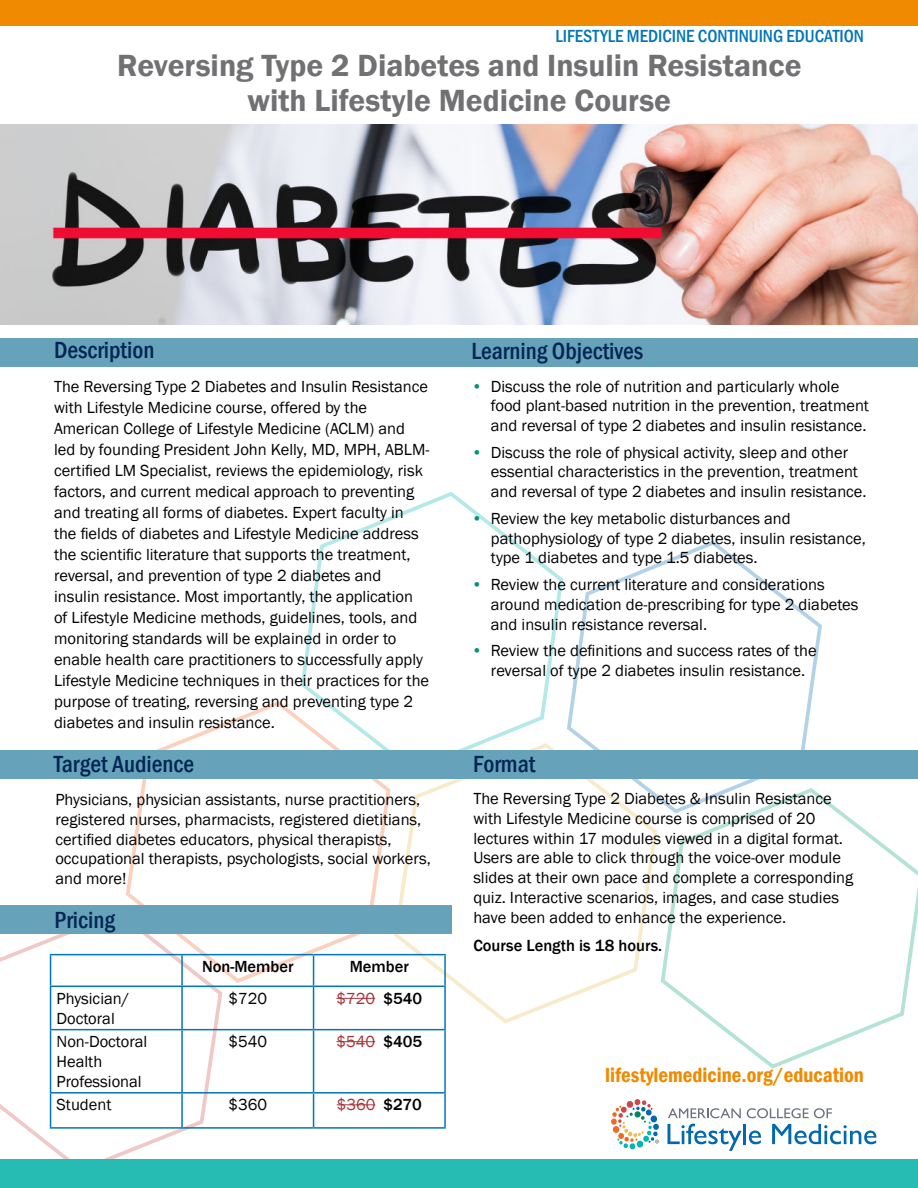
<style>
.page{position:relative;width:918px;height:1188px;background:#fff}
.page>*{position:absolute;margin:0;border:0;box-sizing:border-box;transform-origin:0 0}
.t1{font:600 31.5px/34.5px "Franklin Gothic";color:#717073;text-align:center}
.t2{font:500 condensed 24px "Franklin Gothic";color:#002554}
.t3{font:600 condensed 21px "Franklin Gothic";color:#f08a00}
.t4{font:500 condensed 18px "Franklin Gothic";color:#0076b6}
.t5{font:16.5px/19.8px "Franklin Gothic";color:#000}
.t6{font:500 16.5px "Franklin Gothic";color:#000}
.t7{font:16.5px "Franklin Gothic";color:#a6353a}
.s1{color:#009373}
.s2{font-weight:500;color:#000}
</style>
<div class="page">
<svg style="left:0;top:934px;width:224px;height:226px"></svg>
<svg style="left:124px;top:701px;width:268px;height:284px"></svg>
<svg style="left:299px;top:492px;width:264px;height:258px"></svg>
<svg style="left:392px;top:741px;width:266px;height:283px"></svg>
<svg style="left:565px;top:540px;width:257px;height:277px"></svg>
<svg style="left:659px;top:786px;width:259px;height:283px"></svg>
<div style="left:0;top:905px;width:451px;height:29px;background:#66a2b9"></div>
<div style="left:0;top:750px;width:918px;height:29px;background:#66a2b9"></div>
<div style="left:0;top:338px;width:918px;height:28px;background:#66a2b9"></div>
<img style="left:0;top:124px;width:918px;height:201px">
<svg style="left:668px;top:1108px;width:73px;height:10px"></svg>
<svg style="left:747px;top:1108px;width:85px;height:10px"></svg>
<svg style="left:667px;top:1124px;width:75px;height:27px"></svg>
<hr style="left:743px;top:1124px;width:3px;height:20px;background:#0269b1">
<svg style="left:749px;top:1131px;width:12px;height:13px"></svg>
<svg style="left:772px;top:1124px;width:104px;height:20px"></svg>
<svg style="left:611px;top:1099px;width:48px;height:51px"></svg>
<hr style="left:50px;top:954px;width:132px;height:1px;background:#0076b6">
<hr style="left:50px;top:955px;width:1px;height:31px;background:#0076b6">
<hr style="left:182px;top:954px;width:132px;height:1px;background:#0076b6">
<hr style="left:181px;top:955px;width:2px;height:31px;background:#0076b6">
<hr style="left:314px;top:954px;width:132px;height:1px;background:#0076b6">
<hr style="left:313px;top:955px;width:1px;height:31px;background:#0076b6">
<hr style="left:444px;top:955px;width:2px;height:31px;background:#0076b6">
<hr style="left:50px;top:986px;width:132px;height:1px;background:#0076b6">
<hr style="left:50px;top:987px;width:1px;height:42px;background:#0076b6">
<hr style="left:182px;top:986px;width:132px;height:1px;background:#0076b6">
<hr style="left:181px;top:987px;width:2px;height:42px;background:#0076b6">
<hr style="left:314px;top:986px;width:132px;height:1px;background:#0076b6">
<hr style="left:313px;top:987px;width:1px;height:42px;background:#0076b6">
<hr style="left:444px;top:987px;width:2px;height:42px;background:#0076b6">
<hr style="left:50px;top:1029px;width:132px;height:1px;background:#0076b6">
<hr style="left:50px;top:1030px;width:1px;height:62px;background:#0076b6">
<hr style="left:182px;top:1029px;width:132px;height:1px;background:#0076b6">
<hr style="left:181px;top:1030px;width:2px;height:62px;background:#0076b6">
<hr style="left:314px;top:1029px;width:132px;height:1px;background:#0076b6">
<hr style="left:313px;top:1030px;width:1px;height:62px;background:#0076b6">
<hr style="left:444px;top:1030px;width:2px;height:62px;background:#0076b6">
<hr style="left:50px;top:1092px;width:132px;height:2px;background:#0076b6">
<hr style="left:50px;top:1094px;width:1px;height:33px;background:#0076b6">
<hr style="left:182px;top:1092px;width:132px;height:2px;background:#0076b6">
<hr style="left:181px;top:1094px;width:2px;height:33px;background:#0076b6">
<hr style="left:314px;top:1092px;width:132px;height:2px;background:#0076b6">
<hr style="left:313px;top:1094px;width:1px;height:33px;background:#0076b6">
<hr style="left:444px;top:1094px;width:2px;height:33px;background:#0076b6">
<hr style="left:50px;top:1127px;width:132px;height:2px;background:#0076b6">
<hr style="left:182px;top:1127px;width:132px;height:2px;background:#0076b6">
<hr style="left:314px;top:1127px;width:132px;height:2px;background:#0076b6">
<hr style="left:336px;top:998px;width:39px;height:1px;background:#a6353a">
<hr style="left:336px;top:1041px;width:39px;height:1px;background:#a6353a">
<hr style="left:337px;top:1104px;width:38px;height:1px;background:#a6353a">
<div style="left:0;top:0;width:918px;height:25px;background:#f08a00"></div>
<div style="left:0;top:1160px;width:918px;height:28px;background:#26bcb4"></div>
<p class="t4" style="left:556px;top:29px;width:310px">LIFESTYLE MEDICINE CONTINUING EDUCATION</p>
<h1 class="t1" style="left:117px;top:50px;width:686px">Reversing Type 2 Diabetes and Insulin Resistance with Lifestyle Medicine Course</h1>
<h2 class="t2" style="left:54px;top:340px;width:102px">Description</h2>
<p class="t5" style="left:54px;top:377px;width:377px;line-height:21px">The Reversing Type 2 Diabetes and Insulin Resistance with Lifestyle Medicine course, offered by the American College of Lifestyle Medicine (ACLM) and led by founding President John Kelly, MD, MPH, ABLM&shy;certified LM Specialist, reviews the epidemiology, risk factors, and current medical approach to preventing and treating all forms of diabetes. Expert faculty in the fields of diabetes and Lifestyle Medicine address the scientific literature that supports the treatment, reversal, and prevention of type 2 diabetes and insulin resistance. Most importantly, the application of Lifestyle Medicine methods, guidelines, tools, and monitoring standards will be explained in order to enable health care practitioners to successfully apply Lifestyle Medicine techniques in their practices for the purpose of treating, reversing and preventing type 2 diabetes and insulin resistance.</p>
<p class="t5" style="left:491px;top:377px;width:380px;text-indent:-20px"><span class="s1">•</span> Discuss the role of nutrition and particularly whole food plant-based nutrition in the prevention, treatment and reversal of type 2 diabetes and insulin resistance.</p>
<h2 class="t2" style="left:471px;top:341px;width:173px">Learning Objectives</h2>
<p class="t5" style="left:491px;top:443px;width:377px;text-indent:-20px"><span class="s1">•</span> Discuss the role of physical activity, sleep and other essential characteristics in the prevention, treatment and reversal of type 2 diabetes and insulin resistance.</p>
<p class="t5" style="left:491px;top:509px;width:377px;text-indent:-20px"><span class="s1">•</span> Review the key metabolic disturbances and pathophysiology of type 2 diabetes, insulin resistance, type 1 diabetes and type 1.5 diabetes.</p>
<p class="t5" style="left:491px;top:575px;width:369px;text-indent:-20px"><span class="s1">•</span> Review the current literature and considerations around medication de-prescribing for type 2 diabetes and insulin resistance reversal.</p>
<p class="t5" style="left:471px;top:641px;width:347px;text-align:center"><span class="s1">•</span> Review the definitions and success rates of the reversal of type 2 diabetes insulin resistance.</p>
<h2 class="t2" style="left:54px;top:754px;width:142px">Target Audience</h2>
<p class="t5" style="left:55px;top:791px;width:377px">Physicians, physician assistants, nurse practitioners, registered nurses, pharmacists, registered dietitians, certified diabetes educators, physical therapists, occupational therapists, psychologists, social workers, and more!</p>
<h2 class="t2" style="left:55px;top:910px;width:62px">Pricing</h2>
<p class="t6" style="left:202px;top:960px;width:93px">Non-Member</p>
<p class="t6" style="left:350px;top:960px;width:61px">Member</p>
<p class="t5" style="left:57px;top:989px;width:74px">Physician/<br>Doctoral</p>
<p class="t5" style="left:228px;top:989px;width:40px">$720</p>
<p class="t7" style="left:336px;top:991px;width:87px">$720 <span class="s2">$540</span></p>
<p class="t5" style="left:57px;top:1033px;width:92px">Non-Doctoral<br>Health<br>Professional</p>
<p class="t5" style="left:228px;top:1033px;width:40px">$540</p>
<p class="t7" style="left:336px;top:1035px;width:87px">$540 <span class="s2">$405</span></p>
<p class="t5" style="left:57px;top:1095px;width:56px">Student</p>
<p class="t5" style="left:228px;top:1096px;width:40px">$360</p>
<p class="t7" style="left:337px;top:1098px;width:87px">$360 <span class="s2">$270</span></p>
<h2 class="t2" style="left:473px;top:754px;width:64px">Format</h2>
<p class="t5" style="left:473px;top:789px;width:381px">The Reversing Type 2 Diabetes &amp; Insulin Resistance with Lifestyle Medicine course is comprised of 20 lectures within 17 modules viewed in a digital format.<br>Users are able to click through the voice-over module slides at their own pace and complete a corresponding quiz. Interactive scenarios, images, and case studies have been added to enhance the experience.</p>
<p class="t6" style="left:473px;top:938px;width:190px">Course Length is 18 hours.</p>
<p class="t3" style="left:605px;top:1066px;width:260px">lifestylemedicine.org/education</p>
</div>
